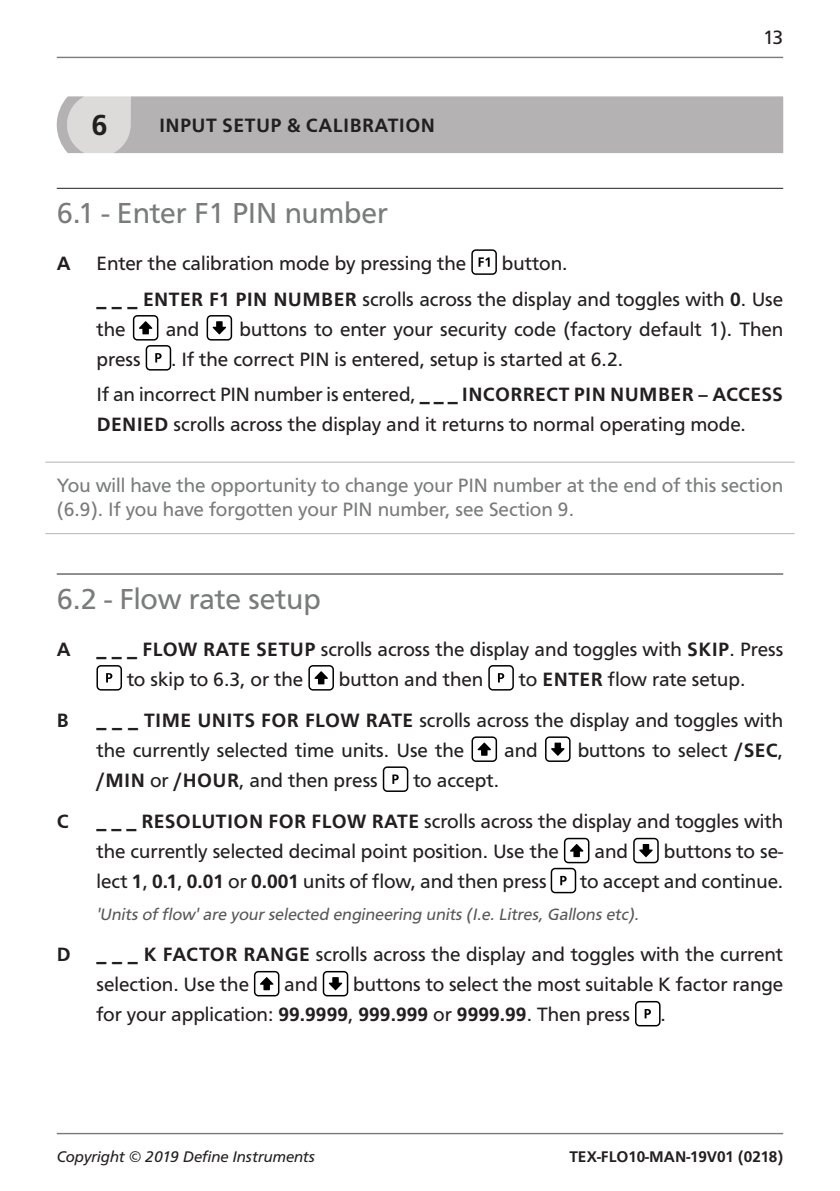
<style>
.page{position:relative;width:840px;height:1191px;background:#fff}
.page>*{position:absolute;margin:0;border:0;box-sizing:border-box;transform-origin:0 0}
.t1{font:30px "Carto Gothic Pro";letter-spacing:-.005em;color:#7a7c7c}
.t2{font:700 30px "Carto Gothic Pro";color:#231f20}
.t3{font:20px/30px "Carto Gothic Pro";color:#231f20}
.t4{font:20px/24px "Carto Gothic Pro";color:#7a7c7c}
.t5{font:700 20px "Carto Gothic Pro";letter-spacing:.02em;color:#231f20}
.t6{font:italic 17px "Carto Gothic Pro";color:#57585a}
.t7{font:italic 16px "Carto Gothic Pro";color:#231f20}
.t8{font:700 16px "Carto Gothic Pro";color:#231f20}
.s1{font-weight:700}
</style>
<div class="page">
<hr style="left:57px;top:57px;width:725px;height:1px;background:#7a7c7c">
<hr style="left:57px;top:1132px;width:725px;height:2px;background:#7a7c7c">
<hr style="left:57px;top:188px;width:725px;height:1px;background:#231f20">
<svg style="left:57px;top:96px;width:725px;height:57px;background:#b8b6b6"></svg>
<hr style="left:45px;top:461px;width:749px;height:1px;background:#b4b2b2">
<hr style="left:45px;top:533px;width:749px;height:1px;background:#b4b2b2">
<svg style="left:471px;top:249px;width:25px;height:26px"></svg>
<svg style="left:206px;top:315px;width:26px;height:25px"></svg>
<svg style="left:133px;top:315px;width:38px;height:55px"></svg>
<hr style="left:57px;top:573px;width:725px;height:1px;background:#231f20">
<svg style="left:96px;top:665px;width:26px;height:25px"></svg>
<svg style="left:308px;top:665px;width:26px;height:25px"></svg>
<svg style="left:488px;top:665px;width:25px;height:25px"></svg>
<svg style="left:471px;top:736px;width:26px;height:26px"></svg>
<svg style="left:545px;top:736px;width:25px;height:26px"></svg>
<svg style="left:382px;top:766px;width:26px;height:26px"></svg>
<svg style="left:633px;top:837px;width:25px;height:26px"></svg>
<svg style="left:550px;top:837px;width:39px;height:56px"></svg>
<svg style="left:254px;top:971px;width:25px;height:25px"></svg>
<svg style="left:322px;top:971px;width:26px;height:25px"></svg>
<svg style="left:635px;top:1001px;width:25px;height:25px"></svg>
<h1 class="t2" style="left:91px;top:108px;width:18px">6</h1>
<p class="t5" style="left:159px;top:114px;width:277px">INPUT SETUP &amp; CALIBRATION</p>
<p class="t3" style="left:762px;top:22px;width:22px">13</p>
<h1 class="t1" style="left:57px;top:196px;width:332px">6.1 - Enter F1 PIN number</h1>
<p class="t5" style="left:57px;top:252px;width:15px">A</p>
<p class="t3" style="left:96px;top:248px;width:371px">Enter the calibration mode by pressing the</p>
<p class="t3" style="left:96px;top:245px;width:688px;line-height:35.6px;text-indent:405px">button.<br><span class="s1">_ _ _ ENTER F1 PIN NUMBER</span> scrolls across the display and toggles with <span class="s1">0</span>. Use</p>
<p class="t3" style="left:96px;top:314px;width:31px">the</p>
<p class="t3" style="left:165px;top:314px;width:35px">and</p>
<p class="t3" style="left:239px;top:314px;width:545px">buttons to enter your security code (factory default 1). Then</p>
<p class="t3" style="left:96px;top:344px;width:46px">press</p>
<p class="t3" style="left:96px;top:341px;width:687px;line-height:35.6px;text-indent:75px">. If the correct PIN is entered, setup is started at 6.2.<br>If an incorrect PIN number is entered, <span class="s1">_ _ _ INCORRECT PIN NUMBER – ACCESS</span></p>
<p class="t3" style="left:97px;top:409px;width:650px"><span class="s1">DENIED</span> scrolls across the display and it returns to normal operating mode.</p>
<p class="t4" style="left:57px;top:473px;width:727px">You will have the opportunity to change your PIN number at the end of this section (6.9). If you have forgotten your PIN number, see Section 9.</p>
<h1 class="t1" style="left:57px;top:581px;width:265px">6.2 - Flow rate setup</h1>
<p class="t5" style="left:57px;top:637px;width:15px">A</p>
<p class="t3" style="left:127px;top:634px;width:657px;text-indent:-31px"><span class="s1">_ _ _ FLOW RATE SETUP</span> scrolls across the display and toggles with <span class="s1">SKIP</span>. Press to skip to 6.3, or the</p>
<p class="t3" style="left:339px;top:664px;width:146px">button and then</p>
<p class="t3" style="left:518px;top:664px;width:228px">to <span class="s1">ENTER</span> flow rate setup.</p>
<p class="t5" style="left:57px;top:708px;width:14px">B</p>
<p class="t3" style="left:96px;top:705px;width:687px"><span class="s1">_ _ _ TIME UNITS FOR FLOW RATE</span> scrolls across the display and toggles with the currently selected time units. Use the</p>
<p class="t3" style="left:504px;top:735px;width:35px">and</p>
<p class="t3" style="left:577px;top:735px;width:207px">buttons to select <span class="s1">/SEC</span>,</p>
<p class="t3" style="left:96px;top:765px;width:282px"><span class="s1">/MIN</span> or <span class="s1">/HOUR</span>, and then press</p>
<p class="t3" style="left:413px;top:765px;width:87px">to accept.</p>
<p class="t5" style="left:57px;top:810px;width:13px">C</p>
<p class="t3" style="left:96px;top:806px;width:688px"><span class="s1">_ _ _ RESOLUTION FOR FLOW RATE</span> scrolls across the display and toggles with the currently selected decimal point position. Use the</p>
<p class="t3" style="left:594px;top:836px;width:35px">and</p>
<p class="t3" style="left:663px;top:836px;width:121px">buttons to se-</p>
<p class="t3" style="left:96px;top:866px;width:451px">lect <span class="s1">1</span>, <span class="s1">0.1</span>, <span class="s1">0.01</span> or <span class="s1">0.001</span> units of flow, and then press</p>
<p class="t3" style="left:580px;top:866px;width:204px">to accept and continue.</p>
<p class="t6" style="left:96px;top:904px;width:547px">'Units offlow'are yourselected engineering units (I.e.Litres,Gallons etc).</p>
<p class="t5" style="left:57px;top:943px;width:15px">D</p>
<p class="t3" style="left:96px;top:939px;width:688px"><span class="s1">_ _ _ K FACTOR RANGE</span> scrolls across the display and toggles with the current selection. Use the</p>
<p class="t3" style="left:96px;top:969px;width:688px;text-indent:256px">buttons to select the most suitable K factor range for your application: <span class="s1">99.9999</span>, <span class="s1">999.999</span> or <span class="s1">9999.99</span>. Then press</p>
<p class="t3" style="left:284px;top:969px;width:35px">and</p>
<p class="t3" style="left:660px;top:999px;width:7px">.</p>
<p class="t7" style="left:57px;top:1147px;width:259px">Copyright © 2019 Define Instruments</p>
<p class="t8" style="left:569px;top:1147px;width:215px">TEX-FLO10-MAN-19V01 (0218)</p>
</div>
